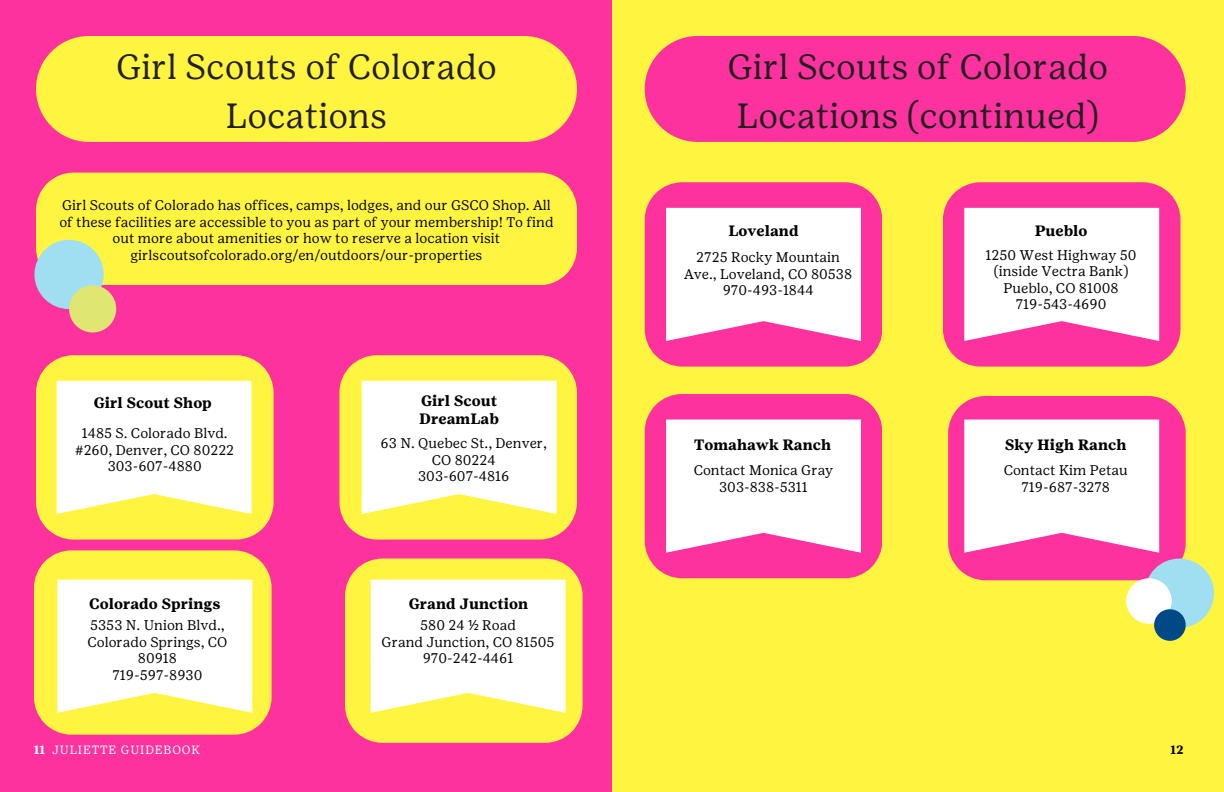
<style>
.page{position:relative;width:1224px;height:792px;background:#fd329e}
.page>*{position:absolute;margin:0;border:0;box-sizing:border-box;transform-origin:0 0}
.t1{font:35px/48.8px "Girl Scout Text";color:#231f20;text-align:center}
.t2{font:700 15px/18px "Girl Scout Text";color:#000}
.t3{font:14px/16.5px "Girl Scout Text";color:#000;text-align:center}
.t4{font:12px "Girl Scout Text";letter-spacing:.07em;color:#fff}
.t5{font:700 12px "Girl Scout Text";color:#fff}
.t6{font:700 12px "Girl Scout Text";color:#000}
.s1{font-family:"Noto Sans"}
</style>
<div class="page">
<div style="left:36px;top:36px;width:541px;height:106px;background:#fff540;border-radius:53px"></div>
<div style="left:612px;top:0;width:612px;height:792px;background:#fff540"></div>
<div style="left:36px;top:173px;width:541px;height:112px;background:#fff540"></div>
<div style="left:645px;top:36px;width:541px;height:106px;background:#fd329e;border-radius:53px"></div>
<div style="left:34px;top:240px;width:70px;height:69px;background:#a0def1;border-radius:50%"></div>
<div style="left:69px;top:285px;width:47px;height:47px;background:#dfe672;border-radius:50%"></div>
<svg style="left:36px;top:355px;width:238px;height:185px;fill:#fff540"></svg>
<svg style="left:57px;top:381px;width:194px;height:133px"></svg>
<svg style="left:339px;top:355px;width:238px;height:185px;fill:#fff540"></svg>
<svg style="left:362px;top:381px;width:195px;height:133px"></svg>
<svg style="left:34px;top:550px;width:238px;height:185px;fill:#fff540"></svg>
<svg style="left:57px;top:580px;width:195px;height:133px"></svg>
<svg style="left:345px;top:559px;width:238px;height:184px;fill:#fff540"></svg>
<svg style="left:371px;top:580px;width:195px;height:133px"></svg>
<svg style="left:645px;top:182px;width:237px;height:185px;fill:#fd329e"></svg>
<svg style="left:666px;top:208px;width:195px;height:133px"></svg>
<svg style="left:943px;top:182px;width:238px;height:185px;fill:#fd329e"></svg>
<svg style="left:964px;top:208px;width:195px;height:133px"></svg>
<svg style="left:645px;top:394px;width:237px;height:184px;fill:#fd329e"></svg>
<svg style="left:666px;top:420px;width:195px;height:133px"></svg>
<svg style="left:948px;top:396px;width:238px;height:184px;fill:#fd329e"></svg>
<svg style="left:964px;top:420px;width:195px;height:133px"></svg>
<div style="left:1145px;top:559px;width:69px;height:69px;background:#a0def1;border-radius:50%"></div>
<div style="left:1126px;top:578px;width:46px;height:46px;background:#fff;border-radius:50%"></div>
<div style="left:1154px;top:609px;width:32px;height:32px;background:#004987;border-radius:50%"></div>
<h2 class="t1" style="left:116px;top:42px;width:382px">Girl Scouts of Colorado<br>Locations</h2>
<h3 class="t3" style="left:59px;top:197px;width:496px">Girl Scouts of Colorado has offices, camps, lodges, and our GSCO Shop. All of these facilities are accessible to you as part of your membership! To find out more about amenities or how to reserve a location visit girlscoutsofcolorado.org/en/outdoors/our-properties</h3>
<h3 class="t2" style="left:94px;top:394px;width:120px">Girl Scout Shop</h3>
<p class="t3" style="left:75px;top:425px;width:160px">1485 S. Colorado Blvd. #260, Denver, CO 80222<br>303-607-4880</p>
<h3 class="t2" style="left:89px;top:595px;width:133px">Colorado Springs</h3>
<h2 class="t3" style="left:87px;top:617px;width:142px">5353 N. Union Blvd.,<br>Colorado Springs, CO<br>80918<br>719-597-8930</h2>
<p class="t2" style="left:419px;top:392px;width:81px">Girl Scout<br>DreamLab</p>
<h2 class="t3" style="left:381px;top:435px;width:168px">63 N. Quebec St., Denver,<br>CO 80224<br>303-607-4816</h2>
<h3 class="t2" style="left:409px;top:595px;width:121px">Grand Junction</h3>
<h1 class="t3" style="left:382px;top:617px;width:174px">580 24 <span class="s1">½</span> Road<br>Grand Junction, CO 81505<br>970-242-4461</h1>
<h2 class="t1" style="left:728px;top:42px;width:382px;text-align:left">Girl Scouts of Colorado<br>Locations (continued)</h2>
<h2 class="t2" style="left:728px;top:222px;width:72px">Loveland</h2>
<h3 class="t3" style="left:684px;top:249px;width:170px">2725 Rocky Mountain<br>Ave., Loveland, CO 80538<br>970-493-1844</h3>
<h3 class="t2" style="left:694px;top:435px;width:139px">Tomahawk Ranch</h3>
<h2 class="t3" style="left:694px;top:462px;width:141px">Contact Monica Gray<br>303-838-5311</h2>
<h3 class="t2" style="left:1035px;top:222px;width:54px">Pueblo</h3>
<h2 class="t3" style="left:986px;top:246px;width:152px">1250 West Highway 50 (inside Vectra Bank)<br>Pueblo, CO 81008<br>719-543-4690</h2>
<h3 class="t2" style="left:1005px;top:435px;width:123px">Sky High Ranch</h3>
<p class="t3" style="left:1004px;top:462px;width:126px">Contact Kim Petau<br>719-687-3278</p>
<h1 class="t5" style="left:34px;top:742px;width:13px">11</h1>
<h3 class="t6" style="left:1171px;top:742px;width:15px">12</h3>
<h2 class="t4" style="left:52px;top:742px;width:150px">JULIETTE GUIDEBOOK</h2>
</div>
